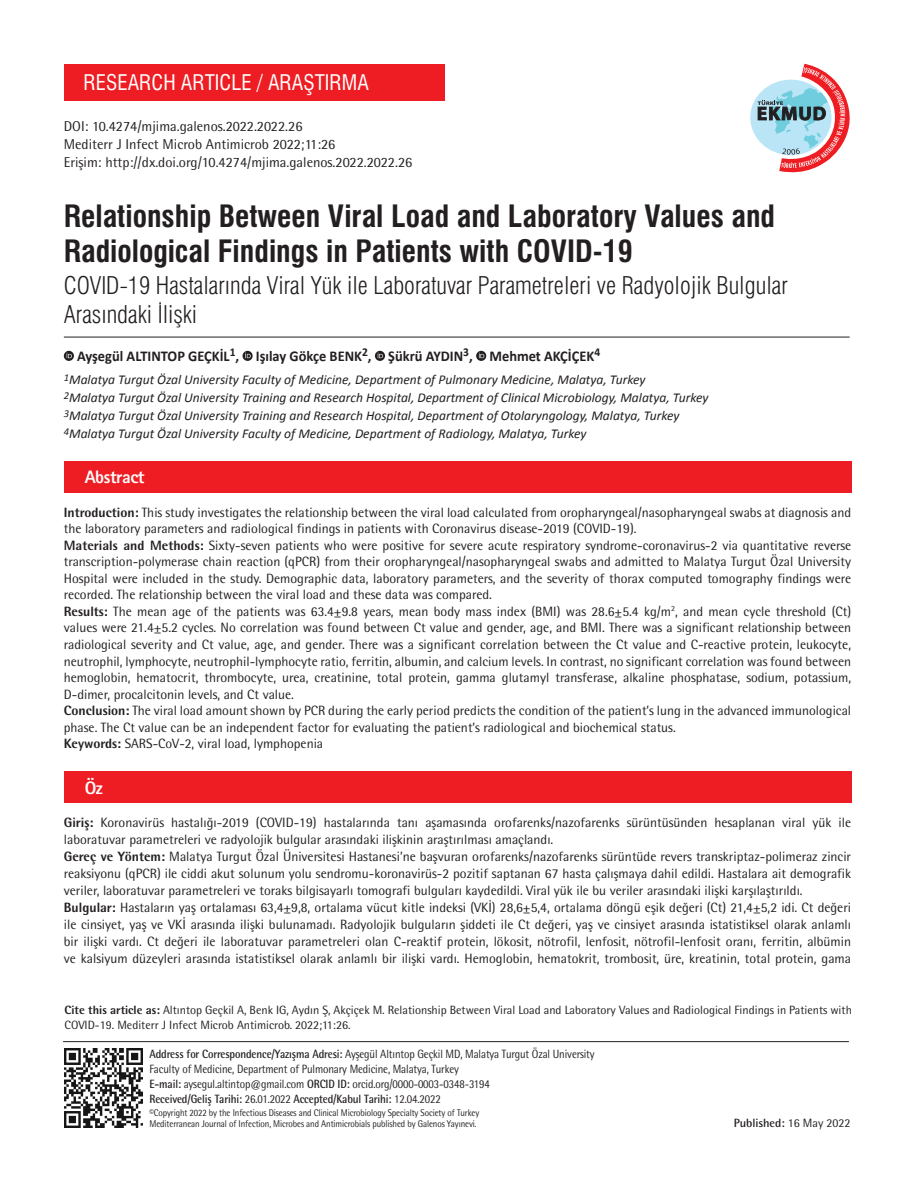
<style>
.page{position:relative;width:915px;height:1191px;background:#fff}
.page>*{position:absolute;margin:0;border:0;box-sizing:border-box;transform-origin:0 0}
.BASLIK{font:30px/34.5px "Swiss Condensed Bold Tr";color:#231f20}
._2__BASLIK{font:24px/28.5px "Swiss Condensed Light Tr";color:#231f20}
.BASLIK-2{font:21px "Swiss Condensed Tr";color:#fff}
.t1{font:800 18px "Rotis Sans Serif Std";letter-spacing:-.025em;color:#fff}
.YAZARLAR{font:700 15px "Calibri";color:#231f20;scale:.96 1}
.t2{font:14.25px "Rotis Semi Sans Std";color:#231f20}
.OZET{font:13.5px/16.5px "Rotis Semi Sans Std";color:#231f20;text-align:justify}
.KURUM{font:italic 13.5px "Calibri";color:#231f20}
.YAZI{font:12px/15px "Rotis Semi Sans Std";letter-spacing:-.01em;color:#231f20;scale:.9 1}
.YAZI-2{font:12px/15px "Rotis Semi Sans Std";letter-spacing:-.01em;color:#231f20}
.t3{font:700 12px "Rotis Semi Sans Std";color:#231f20}
.t4{font:9.75px "Rotis Semi Sans Std";letter-spacing:-.01em;color:#231f20;scale:.9 1}
.s1{font-weight:800}
.s2{font-weight:700}
.s3{font-weight:400}
</style>
<div class="page">
<div style="left:750px;top:80px;width:81px;height:75px;background:#bae5f6;border-radius:50%"></div>
<svg style="left:757px;top:64px;width:93px;height:109px"></svg>
<div style="left:64px;top:461px;width:786px;height:31px;background:#ee1d23"></div>
<div style="left:64px;top:771px;width:786px;height:32px;background:#ee1d23"></div>
<svg style="left:64px;top:351px;width:10px;height:10px"></svg>
<svg style="left:66px;top:353px;width:6px;height:5px"></svg>
<svg style="left:242px;top:351px;width:10px;height:10px"></svg>
<svg style="left:245px;top:353px;width:6px;height:5px"></svg>
<svg style="left:375px;top:351px;width:10px;height:10px"></svg>
<svg style="left:377px;top:353px;width:6px;height:5px"></svg>
<svg style="left:476px;top:351px;width:10px;height:10px"></svg>
<svg style="left:478px;top:353px;width:6px;height:5px"></svg>
<hr style="left:64px;top:337px;width:785px;height:1px;background:#231f20">
<div style="left:64px;top:64px;width:380px;height:37px;background:#ee1d23"></div>
<hr style="left:63px;top:1041px;width:785px;height:1px;background:#231f20">
<img style="left:64px;top:1049px;width:78px;height:78px">
<p class="BASLIK-2" style="left:83px;top:70px;width:287px">RESEARCH ARTICLE / ARAŞTIRMA</p>
<p class="t2" style="left:64px;top:117px;width:240px">DOI: 10.4274/mjima.galenos.2022.2022.26</p>
<p class="t2" style="left:64px;top:135px;width:273px">Mediterr J Infect Microb Antimicrob 2022;11:26</p>
<p class="t2" style="left:64px;top:153px;width:350px">Erişim: http://dx.doi.org/10.4274/mjima.galenos.2022.2022.26</p>
<p class="BASLIK" style="left:64px;top:199px;width:712px">Relationship Between Viral Load and Laboratory Values and<br>Radiological Findings in Patients with COVID-19</p>
<p class="_2__BASLIK" style="left:64px;top:271px;width:725px">COVID-19 Hastalarında Viral Yük ile Laboratuvar Parametreleri ve Radyolojik Bulgular<br>Arasındaki İlişki</p>
<p class="YAZARLAR" style="left:77px;top:347px;width:546px">Ayşegül ALTINTOP GEÇKİL<sup>1</sup>, Işılay Gökçe BENK<sup>2</sup>, Şükrü AYDIN<sup>3</sup>, Mehmet AKÇİÇEK<sup>4</sup></p>
<p class="KURUM" style="left:64px;top:371px;width:583px"><sup>1</sup>Malatya Turgut Özal University Faculty of Medicine, Department of Pulmonary Medicine, Malatya, Turkey</p>
<p class="KURUM" style="left:64px;top:389px;width:646px"><sup>2</sup>Malatya Turgut Özal University Training and Research Hospital, Department of Clinical Microbiology, Malatya, Turkey</p>
<p class="KURUM" style="left:64px;top:407px;width:617px"><sup>3</sup>Malatya Turgut Özal University Training and Research Hospital, Department of Otolaryngology, Malatya, Turkey</p>
<p class="KURUM" style="left:64px;top:425px;width:524px"><sup>4</sup>Malatya Turgut Özal University Faculty of Medicine, Department of Radiology, Malatya, Turkey</p>
<p class="t1" style="left:85px;top:465px;width:61px">Abstract</p>
<p class="OZET" style="left:64px;top:504px;width:788px"><span class="s1">Introduction:</span> This study investigates the relationship between the viral load calculated from oropharyngeal/nasopharyngeal swabs at diagnosis and the laboratory parameters and radiological findings in patients with Coronavirus disease-2019 (COVID-19).</p>
<p class="OZET" style="left:64px;top:537px;width:788px"><span class="s1">Materials and Methods:</span> Sixty-seven patients who were positive for severe acute respiratory syndrome-coronavirus-2 via quantitative reverse transcription-polymerase chain reaction (qPCR) from their oropharyngeal/nasopharyngeal swabs and admitted to Malatya Turgut Özal University Hospital were included in the study. Demographic data, laboratory parameters, and the severity of thorax computed tomography findings were recorded. The relationship between the viral load and these data was compared.</p>
<p class="OZET" style="left:64px;top:603px;width:788px"><span class="s1">Results:</span> The mean age of the patients was 63.4±9.8 years, mean body mass index (BMI) was 28.6±5.4 kg/m<sup>2</sup>, and mean cycle threshold (Ct) values were 21.4±5.2 cycles. No correlation was found between Ct value and gender, age, and BMI. There was a significant relationship between radiological severity and Ct value, age, and gender. There was a significant correlation between the Ct value and C-reactive protein, leukocyte, neutrophil, lymphocyte, neutrophil-lymphocyte ratio, ferritin, albumin, and calcium levels. In contrast, no significant correlation was found between hemoglobin, hematocrit, thrombocyte, urea, creatinine, total protein, gamma glutamyl transferase, alkaline phosphatase, sodium, potassium, D-dimer, procalcitonin levels, and Ct value.</p>
<p class="OZET" style="left:64px;top:702px;width:788px"><span class="s1">Conclusion:</span> The viral load amount shown by PCR during the early period predicts the condition of the patient’s lung in the advanced immunological phase. The Ct value can be an independent factor for evaluating the patient’s radiological and biochemical status.</p>
<p class="OZET" style="left:64px;top:735px;width:261px"><span class="s1">Keywords:</span> SARS-CoV-2, viral load, lymphopenia</p>
<p class="t1" style="left:85px;top:776px;width:20px">Öz</p>
<p class="OZET" style="left:64px;top:814px;width:788px;line-height:17px"><span class="s1">Giriş:</span> Koronavirüs hastalığı-2019 (COVID-19) hastalarında tanı aşamasında orofarenks/nazofarenks sürüntüsünden hesaplanan viral yük ile laboratuvar parametreleri ve radyolojik bulgular arasındaki ilişkinin araştırılması amaçlandı.</p>
<p class="OZET" style="left:64px;top:848px;width:788px;line-height:17px"><span class="s1">Gereç ve Yöntem:</span> Malatya Turgut Özal Üniversitesi Hastanesi’ne başvuran orofarenks/nazofarenks sürüntüde revers transkriptaz-polimeraz zincir reaksiyonu (qPCR) ile ciddi akut solunum yolu sendromu-koronavirüs-2 pozitif saptanan 67 hasta çalışmaya dahil edildi. Hastalara ait demografik veriler, laboratuvar parametreleri ve toraks bilgisayarlı tomografi bulguları kaydedildi. Viral yük ile bu veriler arasındaki ilişki karşılaştırıldı.</p>
<p class="OZET" style="left:64px;top:899px;width:788px;line-height:17px"><span class="s1">Bulgular:</span> Hastaların yaş ortalaması 63,4±9,8, ortalama vücut kitle indeksi (VKİ) 28,6±5,4, ortalama döngü eşik değeri (Ct) 21,4±5,2 idi. Ct değeri ile cinsiyet, yaş ve VKİ arasında ilişki bulunamadı. Radyolojik bulguların şiddeti ile Ct değeri, yaş ve cinsiyet arasında istatistiksel olarak anlamlı bir ilişki vardı. Ct değeri ile laboratuvar parametreleri olan C-reaktif protein, lökosit, nötrofil, lenfosit, nötrofil-lenfosit oranı, ferritin, albümin ve kalsiyum düzeyleri arasında istatistiksel olarak anlamlı bir ilişki vardı. Hemoglobin, hematokrit, trombosit, üre, kreatinin, total protein, gama</p>
<p class="YAZI-2" style="left:65px;top:1002px;width:788px"><span class="s1">Cite this article as:</span> Altıntop Geçkil A, Benk IG, Aydın Ş, Akçiçek M. Relationship Between Viral Load and Laboratory Values and Radiological Findings in Patients with<br>COVID-19. Mediterr J Infect Microb Antimicrob. 2022;11:26.</p>
<p class="YAZI" style="left:149px;top:1045px;width:496px"><span class="s2">Address for Correspondence/Yazışma Adresi:</span> Ayşegül Altıntop Geçkil MD, Malatya Turgut Özal University<br>Faculty of Medicine, Department of Pulmonary Medicine, Malatya, Turkey</p>
<p class="YAZI" style="left:149px;top:1075px;width:380px"><span class="s2">E-mail:</span> aysegul.altintop@gmail.com <span class="s2">ORCID ID:</span> orcid.org/0000-0003-0348-3194<br><span class="s2">Received/Geliş Tarihi:</span> 26.01.2022 <span class="s2">Accepted/Kabul Tarihi:</span> 12.04.2022</p>
<p class="t4" style="left:149px;top:1106px;width:368px">©Copyright 2022 by the Infectious Diseases and Clinical Microbiology Specialty Society of Turkey</p>
<p class="t4" style="left:149px;top:1118px;width:365px">Mediterranean Journal of Infection, Microbes and Antimicrobials published by Galenos Yayınevi.</p>
<p class="t3" style="left:733px;top:1115px;width:118px">Published: <span class="s3">16 May 2022</span></p>
</div>
